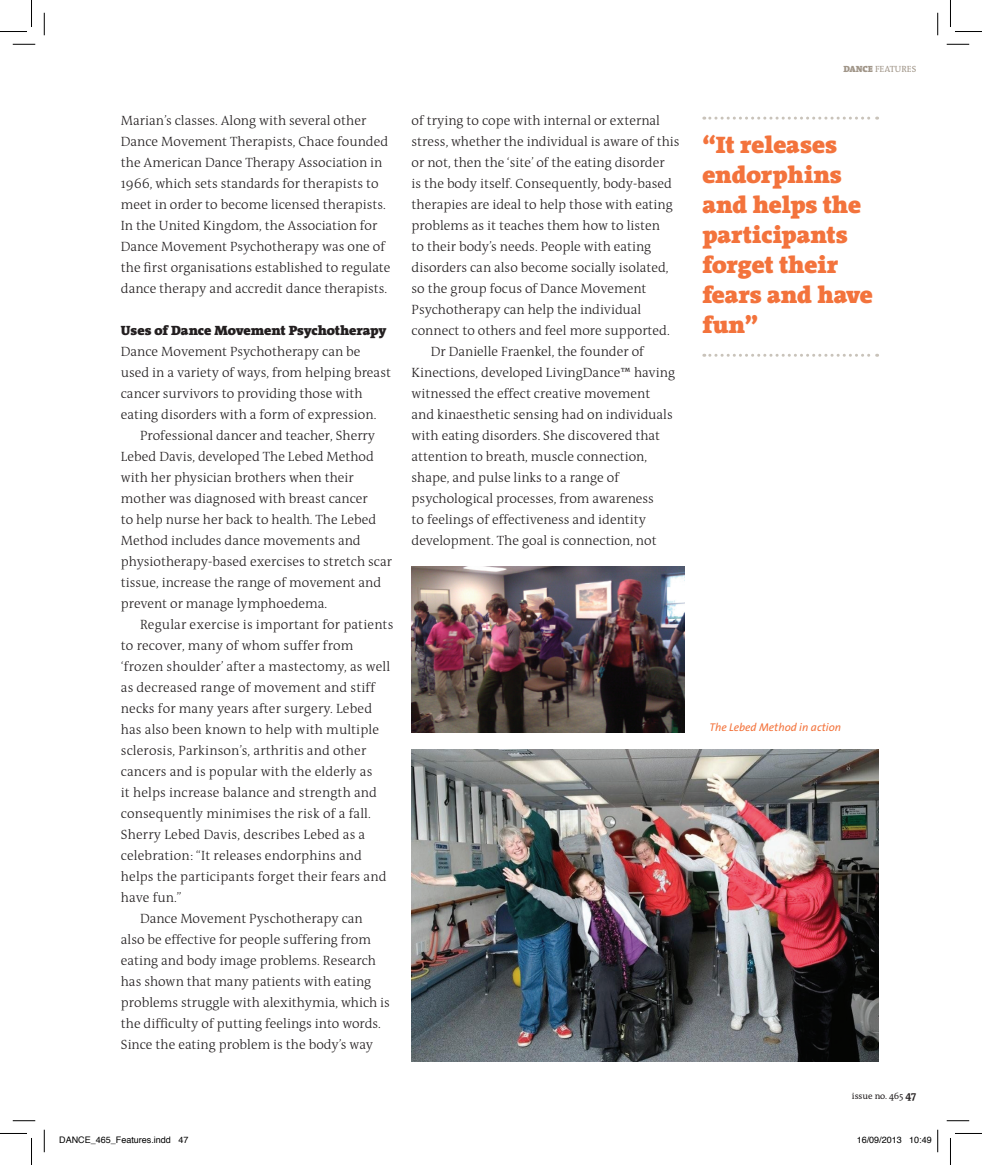
<style>
.page{position:relative;width:982px;height:1165px;background:#fff}
.page>*{position:absolute;margin:0;border:0;box-sizing:border-box;transform-origin:0 0}
.pullout{font:900 24px/30px "The Antiqua B9";color:#f3733c}
.text_1{font:300 13.5px/21px "The Antiqua B3";color:#231f20}
.header_3{font:900 13.5px "The Antiqua B9";color:#231f20}
.t1{font:italic 11.25px "The Sans B5 Plain";color:#f3733c}
.t2{font:9px "Helvetica";color:#000}
.t3{font:9px "The Antiqua B5";color:#231f20}
.t4{font:9px "The Antiqua B5 c Caps";color:#a19689}
.s1{font-family:"The Antiqua B9 c Black Caps"}
.s2{font-family:"The Antiqua B7";font-weight:700;font-size:10.5px}
</style>
<div class="page">
<img style="left:411px;top:566px;width:273px;height:166px">
<img style="left:411px;top:749px;width:467px;height:311px">
<svg style="left:703px;top:117px;width:174px;height:3px"></svg>
<svg style="left:703px;top:354px;width:174px;height:3px"></svg>
<svg style="left:13px;top:44px;width:22px;height:1px"></svg>
<svg style="left:946px;top:44px;width:23px;height:1px"></svg>
<svg style="left:13px;top:1120px;width:22px;height:1px"></svg>
<svg style="left:946px;top:1120px;width:23px;height:1px"></svg>
<svg style="left:44px;top:13px;width:1px;height:22px"></svg>
<svg style="left:44px;top:1129px;width:1px;height:23px"></svg>
<svg style="left:937px;top:13px;width:1px;height:22px"></svg>
<svg style="left:937px;top:1129px;width:1px;height:23px"></svg>
<svg style="left:0;top:0;width:32px;height:32px"></svg>
<svg style="left:0;top:1133px;width:32px;height:31px"></svg>
<svg style="left:950px;top:0;width:31px;height:32px"></svg>
<svg style="left:950px;top:1133px;width:31px;height:31px"></svg>
<p class="text_1" style="left:121px;top:110px;width:271px">Marian’s classes. Along with several other Dance Movement Therapists, Chace founded the American Dance Therapy Association in 1966, which sets standards for therapists to meet in order to become licensed therapists.<br>In the United Kingdom, the Association for Dance Movement Psychotherapy was one of the first organisations established to regulate dance therapy and accredit dance therapists.</p>
<p class="header_3" style="left:121px;top:323px;width:267px">Uses of Dance Movement Psychotherapy</p>
<p class="text_1" style="left:121px;top:341px;width:272px">Dance Movement Psychotherapy can be used in a variety of ways, from helping breast cancer survivors to providing those with eating disorders with a form of expression.</p>
<p class="text_1" style="left:121px;top:425px;width:272px;text-indent:19px">Professional dancer and teacher, Sherry Lebed Davis, developed The Lebed Method with her physician brothers when their mother was diagnosed with breast cancer<br>to help nurse her back to health. The Lebed Method includes dance movements and physiotherapy-based exercises to stretch scar tissue, increase the range of movement and prevent or manage lymphoedema.</p>
<p class="text_1" style="left:121px;top:614px;width:274px;text-indent:19px">Regular exercise is important for patients to recover, many of whom suffer from ‘frozen shoulder’ after a mastectomy, as well as decreased range of movement and stiff necks for many years after surgery. Lebed has also been known to help with multiple sclerosis, Parkinson’s, arthritis and other cancers and is popular with the elderly as<br>it helps increase balance and strength and consequently minimises the risk of a fall.<br>Sherry Lebed Davis, describes Lebed as a celebration: “It releases endorphins and helps the participants forget their fears and have fun.”</p>
<p class="text_1" style="left:121px;top:908px;width:270px;text-indent:19px">Dance Movement Pyschotherapy can<br>also be effective for people suffering from eating and body image problems. Research has shown that many patients with eating problems struggle with alexithymia, which is the difficulty of putting feelings into words.<br>Since the eating problem is the body’s way</p>
<p class="text_1" style="left:411px;top:110px;width:269px">of trying to cope with internal or external stress, whether the individual is aware of this or not, then the ‘site’ of the eating disorder<br>is the body itself. Consequently, body-based therapies are ideal to help those with eating problems as it teaches them how to listen<br>to their body’s needs. People with eating disorders can also become socially isolated, so the group focus of Dance Movement Psychotherapy can help the individual connect to others and feel more supported.</p>
<p class="text_1" style="left:411px;top:341px;width:265px;text-indent:19px">Dr Danielle Fraenkel, the founder of Kinections, developed LivingDance™ having witnessed the effect creative movement and kinaesthetic sensing had on individuals with eating disorders. She discovered that attention to breath, muscle connection, shape, and pulse links to a range of psychological processes, from awareness<br>to feelings of effectiveness and identity development. The goal is connection, not</p>
<p class="t4" style="left:843px;top:64px;width:75px"><span class="s1">DANCE</span> FEATURES</p>
<p class="pullout" style="left:702px;top:131px;width:172px">“It releases endorphins and helps the participants forget their fears and have fun”</p>
<p class="t1" style="left:709px;top:721px;width:133px">The Lebed Method in action</p>
<p class="t3" style="left:851px;top:1091px;width:66px">issue no. 465 <span class="s2">47</span></p>
<p class="t2" style="left:59px;top:1132px;width:131px">DANCE_465_Features.indd 47</p>
<p class="t2" style="left:856px;top:1132px;width:77px">16/09/2013 10:49</p>
</div>
